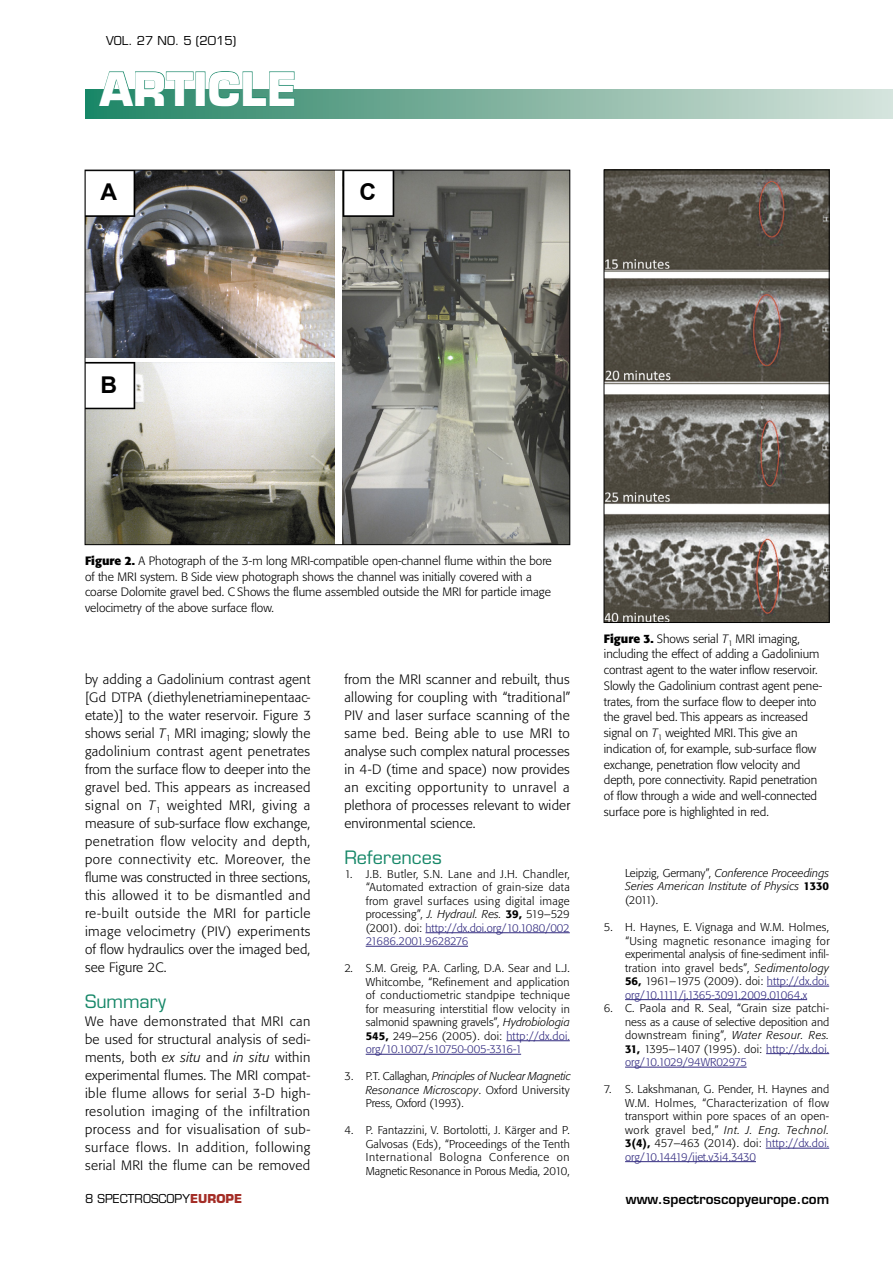
<style>
.page{position:relative;width:893px;height:1263px;background:#fff}
.page>*{position:absolute;margin:0;border:0;box-sizing:border-box;transform-origin:0 0}
.t1{font:700 45px "Eurostile";color:#fff}
.t2{font:700 23.1px "Arial";color:#000}
.t3{font:18px "Eurostile";color:#168768}
.t4{font:300 13.5px/18px "Formata BQ";letter-spacing:.015em;color:#000;text-align:justify}
.t5{font:600 13.5px "Eurostile";color:#000}
.t6{font:300 12px/15.8px "Formata BQ";color:#000}
.t7{font:12px "Eurostile";color:#000}
.t8{font:300 11.25px/13.5px "Formata BQ";color:#000;text-align:justify}
.t9{font:italic 300 11.25px/13.5px "Formata BQ";letter-spacing:.015em;color:#000;text-align:justify}
.s1{font-weight:700}
.s2{font-style:italic}
.s3{font-weight:700;color:#a42d26}
.s4{font-weight:500}
.s5{color:#322b80}
.s6{font-style:normal}
.s7{font-weight:500;font-style:normal}
</style>
<div class="page">
<div style="left:85px;top:89px;width:808px;height:29px;background:linear-gradient(to right,#228363,#d9e2db)"></div>
<svg style="left:98px;top:71px;width:96px;height:35px"></svg>
<div style="left:196px;top:72px;width:9px;height:34px;border:1px solid #168768"></div>
<svg style="left:209px;top:71px;width:86px;height:36px"></svg>
<hr style="left:425px;top:932px;width:145px;height:1px;background:#322b80">
<hr style="left:366px;top:946px;width:102px;height:1px;background:#322b80">
<hr style="left:506px;top:1040px;width:64px;height:1px;background:#322b80">
<hr style="left:366px;top:1054px;width:155px;height:1px;background:#322b80">
<hr style="left:767px;top:986px;width:62px;height:1px;background:#322b80">
<hr style="left:625px;top:999px;width:182px;height:1px;background:#322b80">
<hr style="left:766px;top:1053px;width:63px;height:1px;background:#322b80">
<hr style="left:625px;top:1067px;width:122px;height:1px;background:#322b80">
<hr style="left:766px;top:1148px;width:63px;height:1px;background:#322b80">
<hr style="left:625px;top:1161px;width:131px;height:1px;background:#322b80">
<img style="left:342px;top:172px;width:226px;height:371px">
<img style="left:87px;top:363px;width:247px;height:180px">
<img style="left:87px;top:172px;width:247px;height:186px">
<svg style="left:87px;top:362px;width:48px;height:47px"></svg>
<svg style="left:87px;top:172px;width:48px;height:45px"></svg>
<svg style="left:343px;top:172px;width:51px;height:45px"></svg>
<img style="left:606px;top:172px;width:221px;height:449px">
<div style="left:604px;top:170px;width:225px;height:453px;border:1px solid #000"></div>
<p class="t7" style="left:106px;top:33px;width:132px">VOL. 27 NO. 5 (2015)</p>
<h1 class="t1" style="left:100px;top:61px;width:199px">ARTICLE</h1>
<h2 class="t2" style="left:100px;top:177px;width:18px">A</h2>
<h2 class="t2" style="left:359px;top:177px;width:18px">C</h2>
<h2 class="t2" style="left:100px;top:369px;width:18px">B</h2>
<p class="t6" style="left:85px;top:553px;width:468px"><span class="s1">Figure 2.</span> A Photograph of the 3-m long MRI-compatible open-channel flume within the bore of the MRI system. B Side view photograph shows the channel was initially covered with a coarse Dolomite gravel bed. C Shows the flume assembled outside the MRI for particle image velocimetry of the above surface flow.</p>
<p class="t4" style="left:85px;top:670px;width:228px">by adding a Gadolinium contrast agent [Gd DTPA (diethylenetriaminepentaac&shy;etate)] to the water reservoir. Figure 3 shows serial <span class="s2">T</span><sub>1</sub> MRI imaging; slowly the gadolinium contrast agent penetrates from the surface flow to deeper into the gravel bed. This appears as increased signal on <span class="s2">T</span><sub>1</sub> weighted MRI, giving a measure of sub-surface flow exchange, penetration flow velocity and depth, pore connectivity etc. Moreover, the flume was constructed in three sections, this allowed it to be dismantled and re-built outside the MRI for particle image velocimetry (PIV) experiments of flow hydraulics over the imaged bed, see Figure 2C.</p>
<h3 class="t3" style="left:85px;top:991px;width:83px">Summary</h3>
<p class="t4" style="left:85px;top:1012px;width:227px">We have demonstrated that MRI can be used for structural analysis of sedi&shy;ments, both <span class="s2">ex situ</span> and <span class="s2">in situ</span> within experimental flumes. The MRI compat&shy;ible flume allows for serial 3-D high&shy;resolution imaging of the infiltration process and for visualisation of sub&shy;surface flows. In addition, following serial MRI the flume can be removed</p>
<p class="t7" style="left:85px;top:1191px;width:159px">8 SPECTROSCOPY<span class="s3">EUROPE</span></p>
<p class="t4" style="left:344px;top:670px;width:228px">from the MRI scanner and rebuilt, thus allowing for coupling with “traditional” PIV and laser surface scanning of the same bed. Being able to use MRI to analyse such complex natural processes in 4-D (time and space) now provides an exciting opportunity to unravel a plethora of processes relevant to wider environmental science.</p>
<h3 class="t3" style="left:344px;top:847px;width:99px">References</h3>
<p class="t8" style="left:366px;top:867px;width:206px;text-indent:-21px">1. J.B. Butler, S.N. Lane and J.H. Chandler, “Automated extraction of grain-size data from gravel surfaces using digital image processing”, <span class="s2">J. Hydraul. Res.</span> <span class="s4">39,</span> 519–529 (2001). doi: <span class="s5">http://dx.doi.org/10.1080/002<br>21686.2001.9628276</span></p>
<p class="t8" style="left:366px;top:961px;width:206px;text-indent:-21px">2. S.M. Greig, P.A. Carling, D.A. Sear and L.J.<br>Whitcombe, “Refinement and application of conductiometric standpipe technique for measuring interstitial flow velocity in salmonid spawning gravels”, <span class="s2">Hydrobiologia </span><span class="s4">545,</span> 249–256 (2005). doi: <span class="s5">http://dx.doi. org/10.1007/s10750-005-3316-1</span></p>
<p class="t8" style="left:366px;top:1069px;width:206px;text-indent:-21px">3. P.T. Callaghan, <span class="s2">Principles of Nuclear Magnetic Resonance Microscopy</span>. Oxford University Press, Oxford (1993).</p>
<p class="t8" style="left:366px;top:1123px;width:206px;text-indent:-21px">4. P. Fantazzini, V. Bortolotti, J. Kärger and P.<br>Galvosas (Eds), “Proceedings of the Tenth International Bologna Conference on Magnetic Resonance in Porous Media, 2010,</p>
<p class="t6" style="left:604px;top:631px;width:220px"><span class="s1">Figure 3.</span> Shows serial <span class="s2">T</span><sub>1</sub> MRI imaging, including the effect of adding a Gadolinium contrast agent to the water inflow reservoir.<br>Slowly the Gadolinium contrast agent pene&shy;trates, from the surface flow to deeper into the gravel bed. This appears as increased signal on <span class="s2">T</span><sub>1</sub> weighted MRI. This give an indication of, for example, sub-surface flow exchange, penetration flow velocity and depth, pore connectivity. Rapid penetration of flow through a wide and well-connected surface pore is highlighted in red.</p>
<p class="t9" style="left:625px;top:866px;width:206px"><span class="s6">Leipzig, Germany”,</span> Conference Proceedings Series American Institute of Physics <span class="s7">1330 </span><span class="s6">(2011).</span></p>
<p class="t8" style="left:625px;top:920px;width:206px;text-indent:-21px">5. H. Haynes, E. Vignaga and W.M. Holmes, “Using magnetic resonance imaging for experimental analysis of fine-sediment infil&shy;tration into gravel beds”, <span class="s2">Sedimentology </span><span class="s4">56,</span> 1961–1975 (2009). doi: <span class="s5">http://dx.doi. org/10.1111/j.1365-3091.2009.01064.x</span></p>
<p class="t8" style="left:625px;top:1001px;width:206px;text-indent:-21px">6. C. Paola and R. Seal, “Grain size patchi&shy;ness as a cause of selective deposition and downstream fining”, <span class="s2">Water Resour. Res.<br></span><span class="s4">31,</span> 1395–1407 (1995). doi: <span class="s5">http://dx.doi. org/10.1029/94WR02975</span></p>
<p class="t8" style="left:625px;top:1082px;width:206px;text-indent:-21px">7. S. Lakshmanan, G. Pender, H. Haynes and W.M. Holmes, “Characterization of flow transport within pore spaces of an open&shy;work gravel bed,” <span class="s2">Int. J. Eng. Technol.<br></span><span class="s4">3(4),</span> 457–463 (2014). doi: <span class="s5">http://dx.doi. org/10.14419/ijet.v3i4.3430</span></p>
<p class="t5" style="left:626px;top:1190px;width:205px">www.spectroscopyeurope.com</p>
</div>
